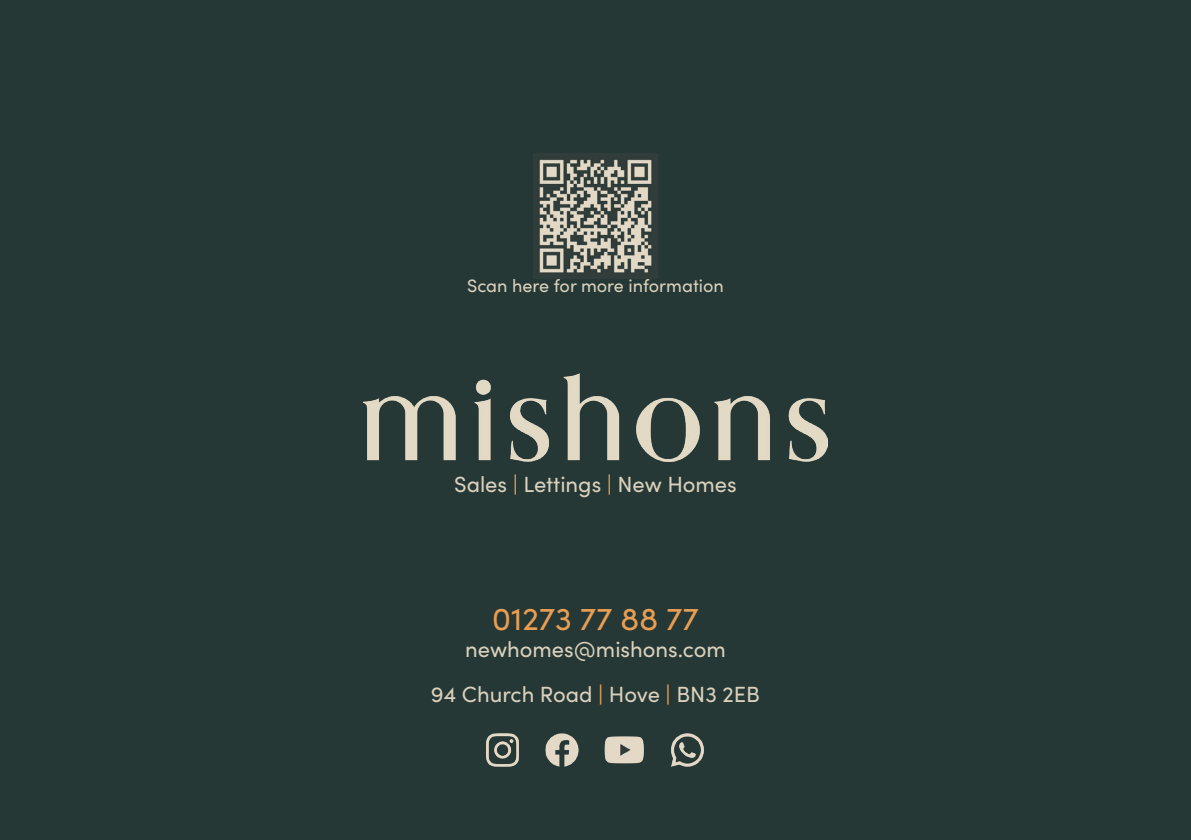
<style>
.page{position:relative;width:1191px;height:840px;background:#fff}
.page>*{position:absolute;margin:0;border:0;box-sizing:border-box;transform-origin:0 0}
.t1{font:32px "Sofia Pro";color:#e99f53}
.t2{font:22px/44.8px "Sofia Pro";color:#dad1bd;text-align:center}
.t3{font:18px "Sofia Pro";color:#dad1bd}
.s1{color:#e99f53}
</style>
<div class="page">
<div style="left:0;top:0;width:1191px;height:839px;background:#263836"></div>
<img style="left:363px;top:373px;width:464px;height:88px">
<img style="left:533px;top:153px;width:125px;height:125px">
<img style="left:473px;top:710px;width:244px;height:72px">
<p class="t3" style="left:467px;top:277px;width:258px">Scan here for more information</p>
<p class="t2" style="left:454px;top:463px;width:284px">Sales <span class="s1">|</span> Lettings <span class="s1">|</span> New Homes</p>
<h1 class="t1" style="left:492px;top:604px;width:208px">01273 77 88 77</h1>
<p class="t2" style="left:431px;top:628px;width:330px">newhomes@mishons.com<br>94 Church Road <span class="s1">|</span> Hove <span class="s1">|</span> BN3 2EB</p>
</div>
